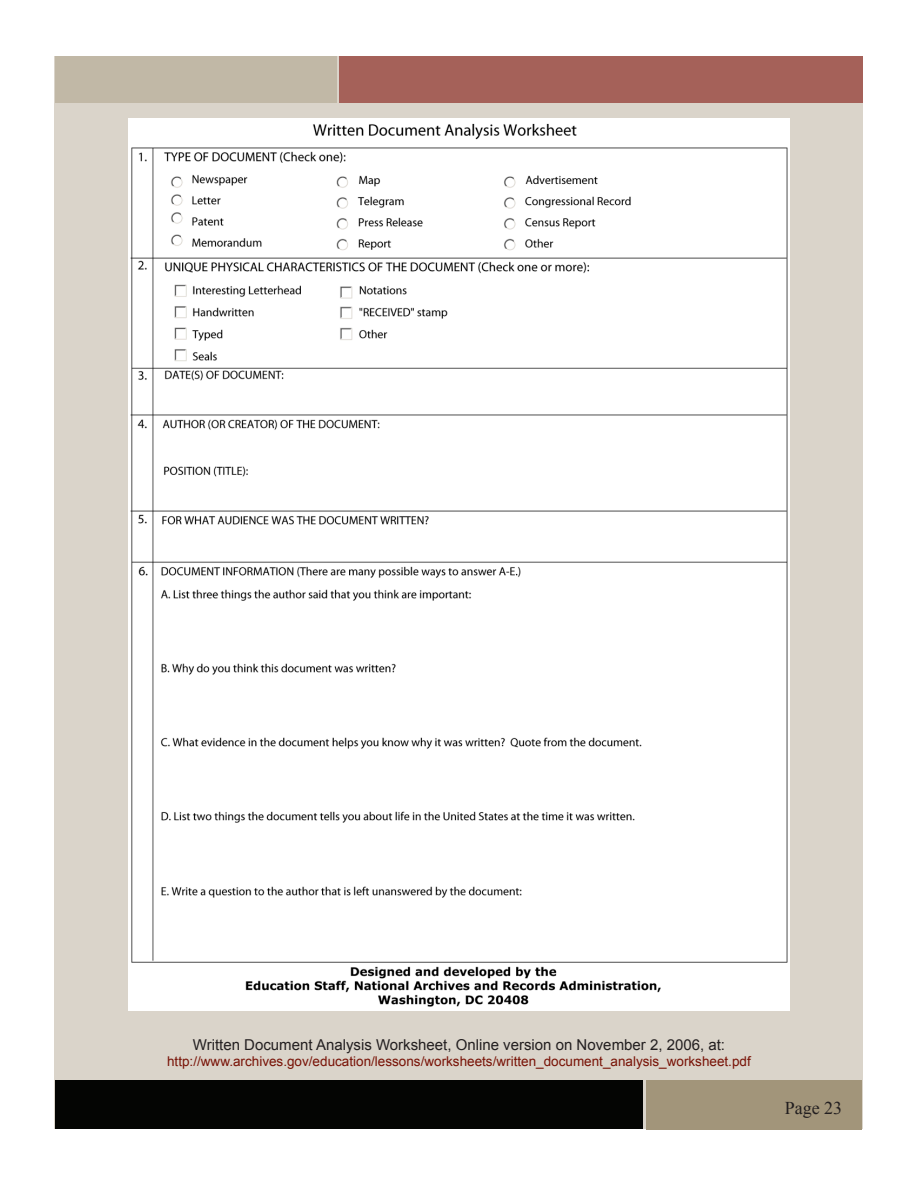
<style>
.page{position:relative;width:918px;height:1188px;background:#fff}
.page>*{position:absolute;margin:0;border:0;box-sizing:border-box;transform-origin:0 0}
.t1{font:18px "Times New Roman";color:#231f20}
.t2{font:15px "Arial";color:#231f20}
.t3{font:13.5px "Arial";color:#781206}
</style>
<div class="page">
<div style="left:55px;top:56px;width:808px;height:1073px;background:#dad4ca"></div>
<div style="left:55px;top:56px;width:282px;height:47px;background:#c1b8a6"></div>
<div style="left:340px;top:56px;width:523px;height:47px;background:#a56159"></div>
<div style="left:55px;top:1080px;width:588px;height:49px;background:#040503"></div>
<div style="left:646px;top:1080px;width:216px;height:49px;background:#a2957a"></div>
<img style="left:128px;top:118px;width:662px;height:892px">
<p class="t2" style="left:193px;top:1035px;width:534px">Written Document Analysis Worksheet, Online version on November 2, 2006, at:</p>
<p class="t3" style="left:167px;top:1052px;width:585px">http://www.archives.gov/education/lessons/worksheets/written_document_analysis_worksheet.pdf</p>
<h1 class="t1" style="left:785px;top:1096px;width:59px">Page 23</h1>
</div>
